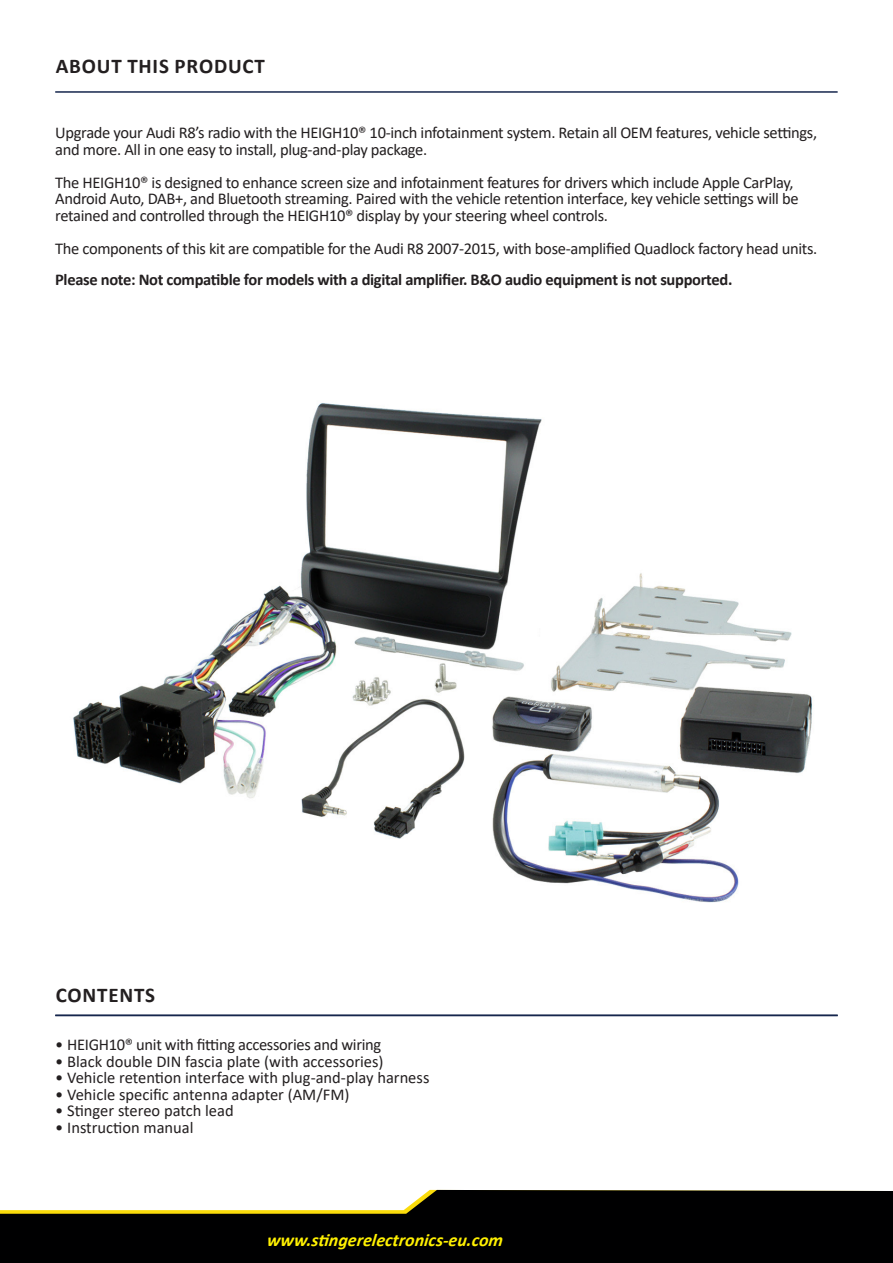
<style>
.page{position:relative;width:893px;height:1263px;background:#fff}
.page>*{position:absolute;margin:0;border:0;box-sizing:border-box;transform-origin:0 0}
.t1{font:700 21px "Calibri";letter-spacing:.04em;color:#231f20}
.t2{font:italic 700 18px "Calibri";color:#fff101}
.t3{font:16.5px/16.5px "Calibri";letter-spacing:-.02em;color:#231f20}
.t4{font:16.5px "Calibri";color:#231f20}
.t5{font:700 16.5px "Calibri";letter-spacing:-.02em;color:#231f20}
</style>
<div class="page">
<svg style="left:0;top:1190px;width:893px;height:73px;background:#272722"></svg>
<hr style="left:55px;top:91px;width:783px;height:2px;background:#15264d">
<hr style="left:55px;top:1015px;width:783px;height:1px;background:#15264d">
<img style="left:73px;top:403px;width:739px;height:500px">
<p class="t1" style="left:56px;top:51px;width:211px">ABOUT THIS PRODUCT</p>
<p class="t3" style="left:55px;top:124px;width:763px">Upgrade your Audi R8’s radio with the HEIGH10® 10-inch infotainment system. Retain all OEM features, vehicle settings, and more. All in one easy to install, plug-and-play package.</p>
<p class="t3" style="left:55px;top:173px;width:745px">The HEIGH10® is designed to enhance screen size and infotainment features for drivers which include Apple CarPlay,<br>Android Auto, DAB+, and Bluetooth streaming. Paired with the vehicle retention interface, key vehicle settings will be retained and controlled through the HEIGH10® display by your steering wheel controls.</p>
<p class="t3" style="left:55px;top:239px;width:764px">The components of this kit are compatible for the Audi R8 2007-2015, with bose-amplified Quadlock factory head units.</p>
<p class="t5" style="left:55px;top:268px;width:679px">Please note: Not compatible for models with a digital amplifier. B&amp;O audio equipment is not supported.</p>
<p class="t1" style="left:56px;top:980px;width:101px">CONTENTS</p>
<p class="t3" style="left:55px;top:1036px;width:328px">• HEIGH10® unit with fitting accessories and wiring</p>
<p class="t4" style="left:55px;top:1050px;width:330px">• Black double DIN fascia plate (with accessories)</p>
<p class="t4" style="left:55px;top:1066px;width:376px">• Vehicle retention interface with plug-and-play harness</p>
<p class="t4" style="left:55px;top:1083px;width:296px">• Vehicle specific antenna adapter (AM/FM)</p>
<p class="t4" style="left:55px;top:1099px;width:180px">• Stinger stereo patch lead</p>
<p class="t4" style="left:55px;top:1116px;width:140px">• Instruction manual</p>
<p class="t2" style="left:267px;top:1227px;width:239px">www.stingerelectronics-eu.com</p>
</div>
